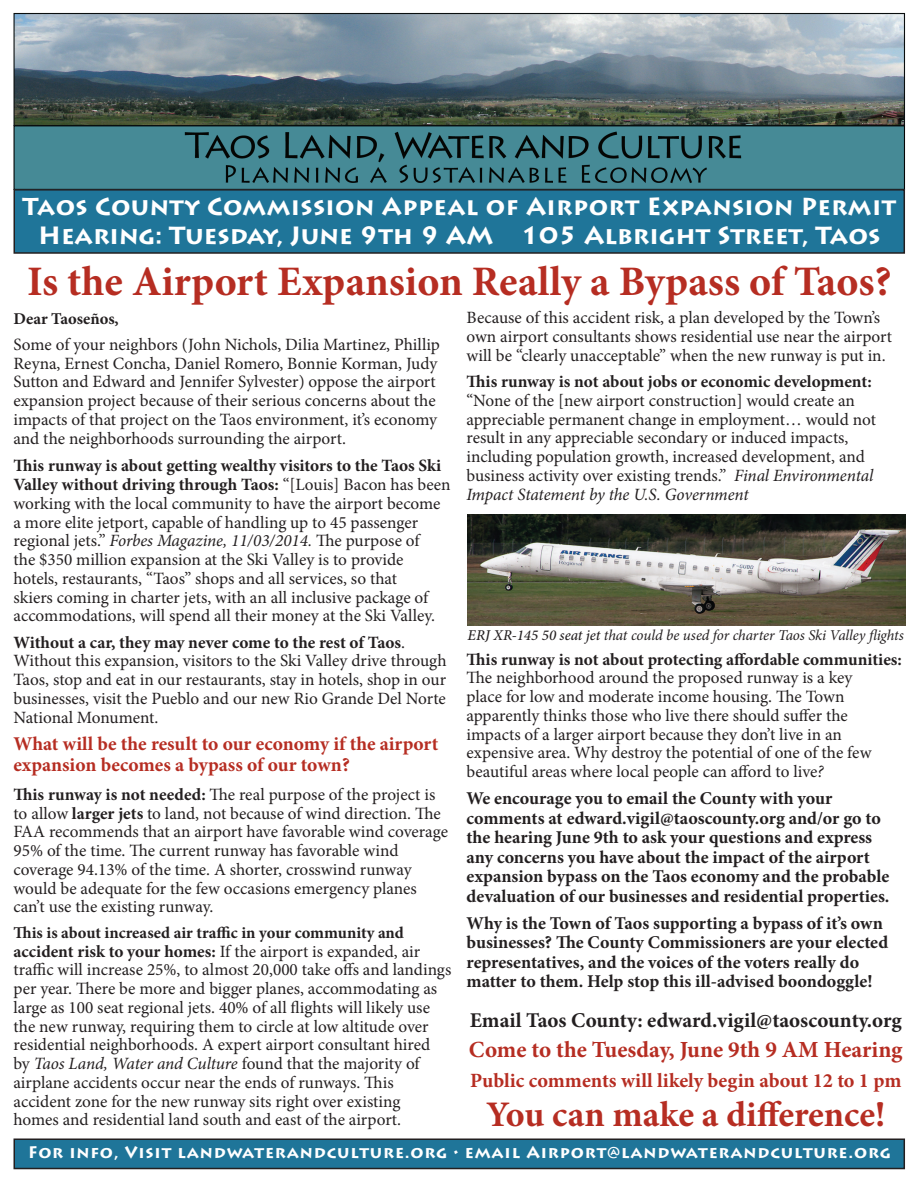
<style>
.page{position:relative;width:918px;height:1188px;background:#fff}
.page>*{position:absolute;margin:0;border:0;box-sizing:border-box;transform-origin:0 0}
.t1{font:700 42px "Minion Pro";color:#b62d22}
.t2{font:700 36px "Minion Pro";color:#b62d22}
.t3{font:700 24.75px "Lithos Pro";color:#fff}
.t4{font:700 24.45px "Lithos Pro";letter-spacing:.015em;color:#fff}
.t5{font:700 23.1px "Minion Pro";color:#b62d22}
.t6{font:700 21px "Minion Pro";color:#231f20}
.t7{font:700 20.25px "Minion Pro";color:#b62d22}
.t8{font:700 19.5px/20.2px "Minion Pro";color:#b62d22}
.t9{font:700 18px/19.5px "Minion Pro";color:#231f20}
.t10{font:17.25px/18.8px "Minion Pro";color:#231f20}
.t11{font:700 17.25px "Minion Pro";letter-spacing:-.005em;color:#231f20}
.t12{font:700 16.5px "Lithos Pro";letter-spacing:.05em;color:#fff}
.t13{font:700 16.5px "Minion Pro";color:#231f20}
.t14{font:italic 15px "Minion Pro";letter-spacing:-.005em;color:#231f20}
.s1{font-weight:700}
.s2{font-style:italic}
.s3{font-weight:500}
</style>
<div class="page">
<img style="left:15px;top:127px;width:888px;height:61px">
<div style="left:14px;top:1139px;width:890px;height:30px;background:#1f7599"></div>
<div style="left:14px;top:1138px;width:891px;height:31px;border:2px solid #231f20"></div>
<div style="left:14px;top:190px;width:890px;height:63px;background:#1f7599"></div>
<div style="left:14px;top:189px;width:891px;height:65px;border:2px solid #231f20"></div>
<img style="left:467px;top:514px;width:438px;height:112px">
<img style="left:15px;top:15px;width:888px;height:109px">
<div style="left:13px;top:13px;width:892px;height:113px;border:1px solid #090e0e"></div>
<h3 class="t4" style="left:22px;top:191px;width:875px">Taos County Commission Appeal of Airport Expansion Permit</h3>
<h3 class="t3" style="left:38px;top:220px;width:844px">Hearing: Tuesday, June 9th 9 AM 105 Albright Street, Taos</h3>
<h1 class="t1" style="left:27px;top:252px;width:866px">Is the Airport Expansion Really a Bypass of Taos?</h1>
<p class="t13" style="left:14px;top:307px;width:107px">Dear Taoseños,</p>
<p class="t10" style="left:14px;top:335px;width:428px">Some of your neighbors (John Nichols, Dilia Martinez, Phillip Reyna, Ernest Concha, Daniel Romero, Bonnie Korman, Judy Sutton and Edward and Jennifer Sylvester) oppose the airport expansion project because of their serious concerns about the impacts of that project on the Taos environment, it’s economy and the neighborhoods surrounding the airport.</p>
<p class="t10" style="left:14px;top:457px;width:439px"><span class="s1">This runway is about getting wealthy visitors to the Taos Ski Valley without driving through Taos:</span> “[Louis] Bacon has been working with the local community to have the airport become a more elite jetport, capable of handling up to 45 passenger regional jets.” <span class="s2">Forbes Magazine, 11/03/2014.</span> The purpose of<br>the $350 million expansion at the Ski Valley is to provide hotels, restaurants, “Taos” shops and all services, so that<br>skiers coming in charter jets, with an all inclusive package of accommodations, will spend all their money at the Ski Valley.</p>
<p class="t10" style="left:14px;top:633px;width:435px"><span class="s1">Without a car, they may never come to the rest of Taos</span>.<br>Without this expansion, visitors to the Ski Valley drive through Taos, stop and eat in our restaurants, stay in hotels, shop in our businesses, visit the Pueblo and our new Rio Grande Del Norte National Monument.</p>
<p class="t8" style="left:14px;top:734px;width:426px">What will be the result to our economy if the airport expansion becomes a bypass of our town?</p>
<p class="t10" style="left:14px;top:785px;width:436px"><span class="s1">This runway is not needed:</span> The real purpose of the project is to allow <span class="s1">larger jets</span> to land, not because of wind direction. The FAA recommends that an airport have favorable wind coverage 95% of the time. The current runway has favorable wind coverage 94.13% of the time. A shorter, crosswind runway would be adequate for the few occasions emergency planes can’t use the existing runway.</p>
<p class="t13" style="left:14px;top:921px;width:392px">This is about increased air traffic in your community and</p>
<p class="t10" style="left:14px;top:942px;width:439px"><span class="s1">accident risk to your homes:</span> If the airport is expanded, air traffic will increase 25%, to almost 20,000 take offs and landings per year. There be more and bigger planes, accommodating as large as 100 seat regional jets. 40% of all flights will likely use the new runway, requiring them to circle at low altitude over residential neighborhoods. A expert airport consultant hired<br>by <span class="s2">Taos Land, Water and Culture</span> found that the majority of airplane accidents occur near the ends of runways. This accident zone for the new runway sits right over existing<br>homes and residential land south and east of the airport.</p>
<p class="t10" style="left:467px;top:309px;width:427px">Because of this accident risk, a plan developed by the Town’s own airport consultants shows residential use near the airport will be “clearly unacceptable” when the new runway is put in.</p>
<p class="t11" style="left:467px;top:369px;width:407px">This runway is not about jobs or economic development:</p>
<p class="t10" style="left:467px;top:391px;width:411px">“None of the [new airport construction] would create an appreciable permanent change in employment… would not result in any appreciable secondary or induced impacts, including population growth, increased development, and business activity over existing trends.” <span class="s2">Final Environmental Impact Statement by the U.S. Government</span></p>
<p class="t14" style="left:468px;top:625px;width:438px"><span class="s3">ERJ XR-145 50 seat jet</span> that could be used for charter Taos Ski Valley flights</p>
<p class="t11" style="left:467px;top:647px;width:437px">This runway is not about protecting affordable communities:</p>
<p class="t10" style="left:467px;top:669px;width:406px">The neighborhood around the proposed runway is a key place for low and moderate income housing. The Town apparently thinks those who live there should suffer the impacts of a larger airport because they don’t live in an expensive area. Why destroy the potential of one of the few beautiful areas where local people can afford to live<span class="s2">?</span></p>
<p class="t9" style="left:467px;top:788px;width:424px">We encourage you to email the County with your comments at edward.vigil@taoscounty.org and/or go to the hearing June 9th to ask your questions and express any concerns you have about the impact of the airport expansion bypass on the Taos economy and the probable devaluation of our businesses and residential properties.</p>
<p class="t9" style="left:467px;top:913px;width:423px">Why is the Town of Taos supporting a bypass of it’s own businesses? The County Commissioners are your elected representatives, and the voices of the voters really do matter to them. Help stop this ill-advised boondoggle!</p>
<p class="t6" style="left:470px;top:1005px;width:434px">Email Taos County: edward.vigil@taoscounty.org</p>
<h3 class="t5" style="left:469px;top:1034px;width:435px">Come to the Tuesday, June 9th 9 AM Hearing</h3>
<p class="t7" style="left:470px;top:1067px;width:433px">Public comments will likely begin about 12 to 1 pm</p>
<h2 class="t2" style="left:486px;top:1090px;width:401px">You can make a difference!</h2>
<p class="t12" style="left:28px;top:1142px;width:864px">For info, Visit landwaterandculture.org • email Airport@landwaterandculture.org</p>
</div>
